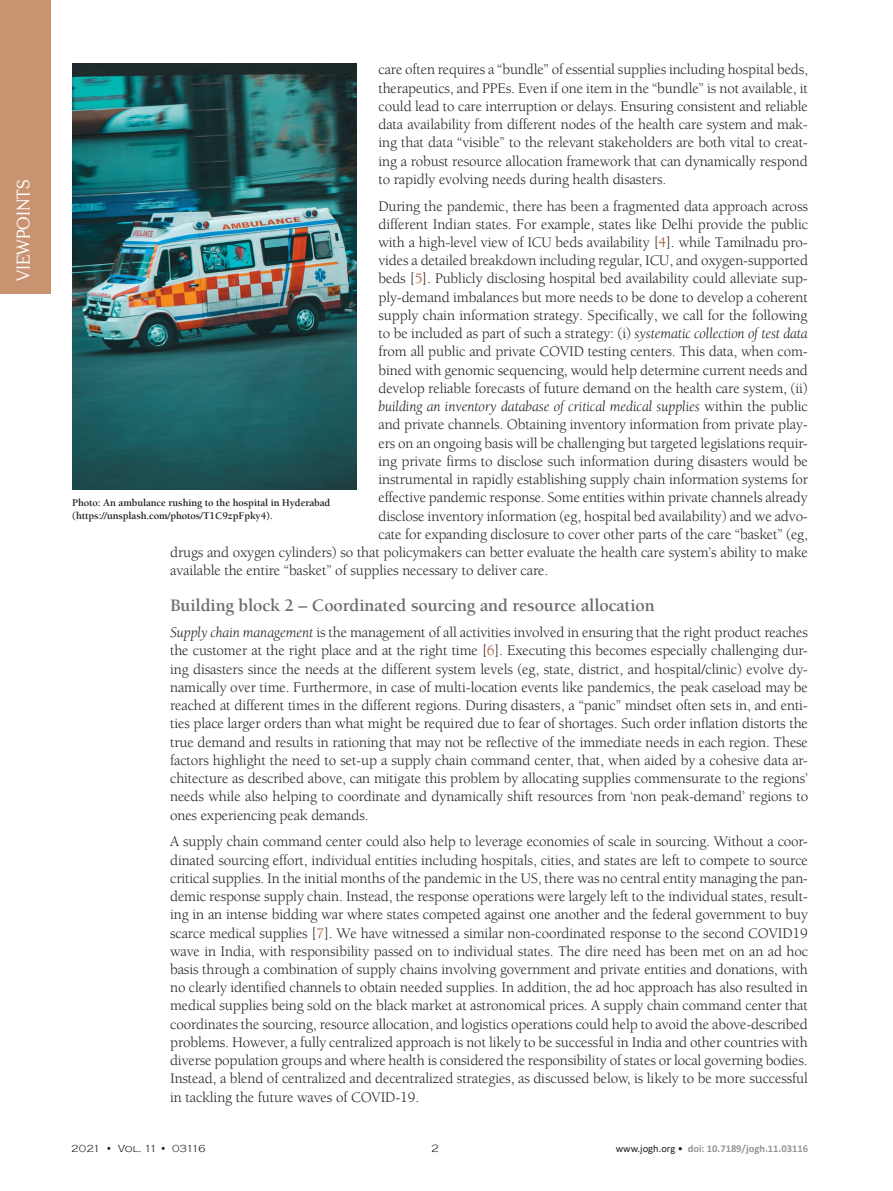
<style>
.page{position:relative;width:893px;height:1191px;background:#fff}
.page>*{position:absolute;margin:0;border:0;box-sizing:border-box;transform-origin:0 0}
.Podnaslovi_VIEW_2{font:700 18px "Berkeley Std";letter-spacing:-.01em;color:#6c6d70}
.t1{font:18px "Centabel";color:#fff}
.Tekst_Osnovni{font:15px/18.3px "Berkeley Std";letter-spacing:-.01em;color:#231f20;text-align:justify}
.Tekst_Osnovni-2{font:italic 15px "Berkeley Std";letter-spacing:-.01em;color:#231f20}
.t2{font:300 10.95px "Copperplate Gothic";color:#231f20}
.potpisi_slike_Photo{font:700 10.5px/12.6px "Berkeley Std";letter-spacing:-.01em;color:#231f20}
.t3{font:700 10.5px "Calibri";color:#939598}
.t4{font:300 10.5px "Copperplate Gothic";letter-spacing:-.075em;color:#231f20}
.s1{color:#9d4718}
.s2{font-style:italic}
.s3{font-style:normal}
.s4{font-weight:400;color:#231f20}
</style>
<div class="page">
<div style="left:0;top:0;width:51px;height:293px;background:#c99270"></div>
<img style="left:72px;top:64px;width:284px;height:426px">
<p class="t1" style="left:13px;top:281px;width:103px;rotate:-90deg">VIEWPOINTS</p>
<p class="Tekst_Osnovni" style="left:378px;top:61px;width:431px">care often requires a “bundle” of essential supplies including hospital beds, therapeutics, and PPEs. Even if one item in the “bundle” is not available, it could lead to care interruption or delays. Ensuring consistent and reliable data availability from different nodes of the health care system and mak&shy;ing that data “visible” to the relevant stakeholders are both vital to creat&shy;ing a robust resource allocation framework that can dynamically respond to rapidly evolving needs during health disasters.</p>
<p class="Tekst_Osnovni" style="left:378px;top:197px;width:431px">During the pandemic, there has been a fragmented data approach across</p>
<p class="Tekst_Osnovni" style="left:378px;top:215px;width:431px">different Indian states. For example, states like Delhi provide the public</p>
<p class="Tekst_Osnovni" style="left:378px;top:233px;width:431px">with a high-level view of ICU beds availability [<span class="s1">4</span>]. while Tamilnadu pro-</p>
<p class="Tekst_Osnovni" style="left:378px;top:252px;width:431px">vides a detailed breakdown including regular, ICU, and oxygen-supported</p>
<p class="Tekst_Osnovni" style="left:378px;top:270px;width:431px">beds [<span class="s1">5</span>]. Publicly disclosing hospital bed availability could alleviate sup-</p>
<p class="Tekst_Osnovni" style="left:378px;top:288px;width:431px">ply-demand imbalances but more needs to be done to develop a coherent</p>
<p class="Tekst_Osnovni" style="left:378px;top:306px;width:431px">supply chain information strategy. Specifically, we call for the following</p>
<p class="Tekst_Osnovni" style="left:378px;top:324px;width:431px">to be included as part of such a strategy: (i) <span class="s2">systematic collection of test data</span></p>
<p class="Tekst_Osnovni" style="left:378px;top:343px;width:431px">from all public and private COVID testing centers. This data, when com-</p>
<p class="Tekst_Osnovni" style="left:378px;top:361px;width:431px">bined with genomic sequencing, would help determine current needs and</p>
<p class="Tekst_Osnovni" style="left:378px;top:379px;width:431px">develop reliable forecasts of future demand on the health care system, (ii)</p>
<p class="Tekst_Osnovni-2" style="left:378px;top:398px;width:431px">building an inventory database of critical medical supplies <span class="s3">within the public</span></p>
<p class="Tekst_Osnovni" style="left:378px;top:416px;width:431px">and private channels. Obtaining inventory information from private play-</p>
<p class="Tekst_Osnovni" style="left:378px;top:434px;width:431px">ers on an ongoing basis will be challenging but targeted legislations requir-</p>
<p class="Tekst_Osnovni" style="left:378px;top:452px;width:431px">ing private firms to disclose such information during disasters would be</p>
<p class="Tekst_Osnovni" style="left:378px;top:470px;width:431px">instrumental in rapidly establishing supply chain information systems for</p>
<p class="Tekst_Osnovni" style="left:378px;top:489px;width:431px">effective pandemic response. Some entities within private channels already</p>
<p class="Tekst_Osnovni" style="left:378px;top:507px;width:431px">disclose inventory information (eg, hospital bed availability) and we advo-</p>
<p class="Tekst_Osnovni" style="left:378px;top:525px;width:431px">cate for expanding disclosure to cover other parts of the care “basket” (eg,</p>
<p class="Tekst_Osnovni" style="left:170px;top:543px;width:639px">drugs and oxygen cylinders) so that policymakers can better evaluate the health care system’s ability to make</p>
<p class="Tekst_Osnovni" style="left:170px;top:561px;width:380px">available the entire “basket” of supplies necessary to deliver care.</p>
<p class="Podnaslovi_VIEW_2" style="left:170px;top:595px;width:486px">Building block 2 – Coordinated sourcing and resource allocation</p>
<p class="Tekst_Osnovni" style="left:170px;top:623px;width:640px"><span class="s2">Supply chain management</span> is the management of all activities involved in ensuring that the right product reaches the customer at the right place and at the right time [<span class="s1">6</span>]. Executing this becomes especially challenging dur&shy;ing disasters since the needs at the different system levels (eg, state, district, and hospital/clinic) evolve dy&shy;namically over time. Furthermore, in case of multi-location events like pandemics, the peak caseload may be reached at different times in the different regions. During disasters, a “panic” mindset often sets in, and enti&shy;ties place larger orders than what might be required due to fear of shortages. Such order inflation distorts the true demand and results in rationing that may not be reflective of the immediate needs in each region. These factors highlight the need to set-up a supply chain command center, that, when aided by a cohesive data ar&shy;chitecture as described above, can mitigate this problem by allocating supplies commensurate to the regions’ needs while also helping to coordinate and dynamically shift resources from ‘non peak-demand’ regions to ones experiencing peak demands.</p>
<p class="Tekst_Osnovni" style="left:170px;top:832px;width:640px">A supply chain command center could also help to leverage economies of scale in sourcing. Without a coor&shy;dinated sourcing effort, individual entities including hospitals, cities, and states are left to compete to source critical supplies. In the initial months of the pandemic in the US, there was no central entity managing the pan&shy;demic response supply chain. Instead, the response operations were largely left to the individual states, result&shy;ing in an intense bidding war where states competed against one another and the federal government to buy scarce medical supplies [<span class="s1">7</span>]. We have witnessed a similar non-coordinated response to the second COVID19 wave in India, with responsibility passed on to individual states. The dire need has been met on an ad hoc basis through a combination of supply chains involving government and private entities and donations, with no clearly identified channels to obtain needed supplies. In addition, the ad hoc approach has also resulted in medical supplies being sold on the black market at astronomical prices. A supply chain command center that coordinates the sourcing, resource allocation, and logistics operations could help to avoid the above-described problems. However, a fully centralized approach is not likely to be successful in India and other countries with diverse population groups and where health is considered the responsibility of states or local governing bodies.<br>Instead, a blend of centralized and decentralized strategies, as discussed below, is likely to be more successful in tackling the future waves of COVID-19.</p>
<p class="potpisi_slike_Photo" style="left:72px;top:497px;width:259px">Photo: An ambulance rushing to the hospital in Hyderabad (https://unsplash.com/photos/T1C9zpFpky4).</p>
<p class="t4" style="left:71px;top:1142px;width:136px">2021 • Vol. 11 • 03116</p>
<p class="t2" style="left:431px;top:1142px;width:9px">2</p>
<p class="t3" style="left:616px;top:1141px;width:194px"><span class="s4">www.jogh.org •</span> doi: 10.7189/jogh.11.03116</p>
</div>
